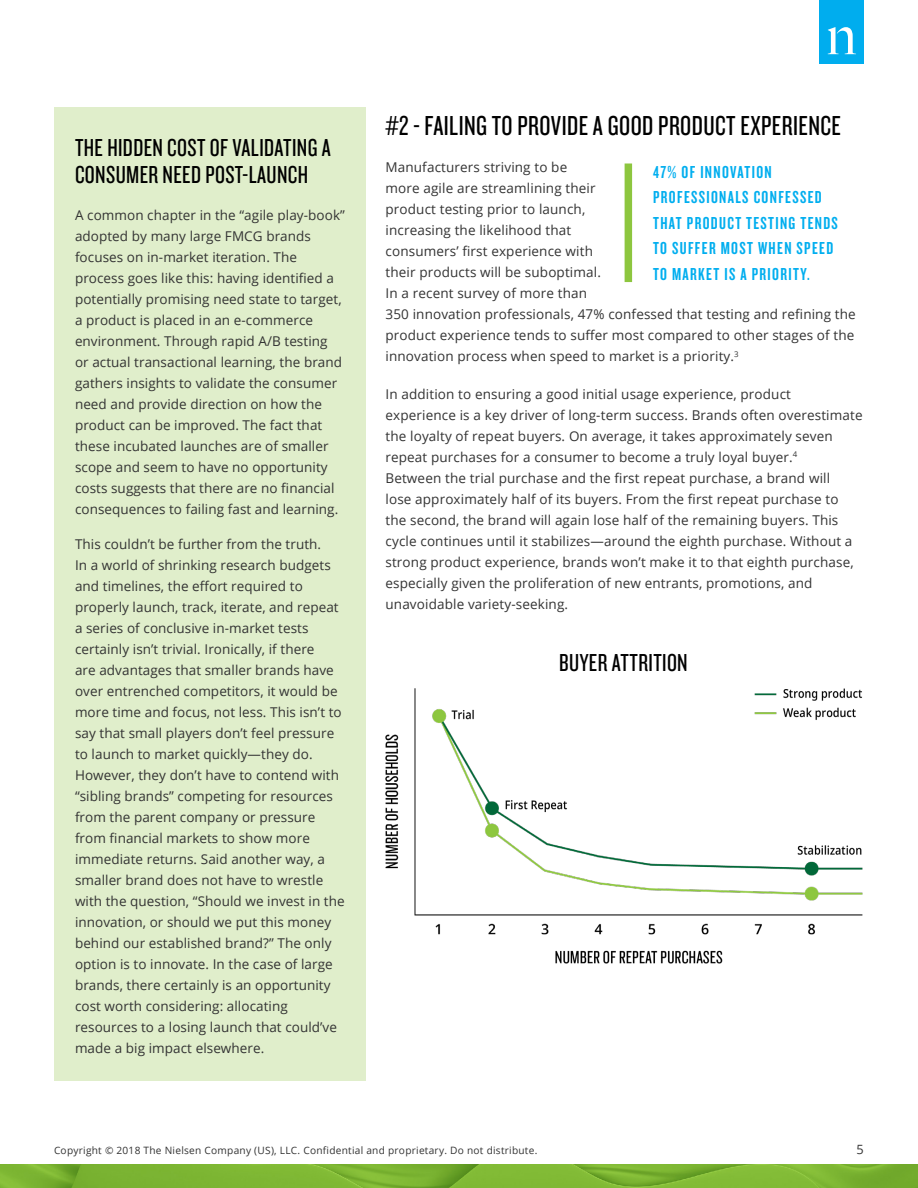
<style>
.page{position:relative;width:918px;height:1188px;background:#fff}
.page>*{position:absolute;margin:0;border:0;box-sizing:border-box;transform-origin:0 0}
.t1{font:28.5px "Knockout 28 Junior Feathrwt";letter-spacing:.015em;color:#000}
.t2{font:25.5px/27px "Knockout 28 Junior Feathrwt";letter-spacing:.015em;color:#000}
.t3{font:18px/25.5px "Knockout 48 Featherweight";letter-spacing:.075em;color:#00aeef}
.t4{font:13.5px/21px "Open Sans";letter-spacing:.005em;color:#333}
.t5{font:700 13.5px/21px "Open Sans";letter-spacing:.01em;color:#333}
.t6{font:12.75px "Open Sans";color:#333}
.t7{font:10.2px "Open Sans";letter-spacing:.025em;color:#333}
</style>
<div class="page">
<div style="left:820px;top:0;width:44px;height:63px;background:#00adee"></div>
<svg style="left:828px;top:27px;width:28px;height:27px"></svg>
<img style="left:0;top:1164px;width:918px;height:24px">
<div style="left:54px;top:107px;width:312px;height:974px;background:#e0eecb"></div>
<div style="left:625px;top:164px;width:7px;height:118px;background:#8dc63f"></div>
<img style="left:385px;top:688px;width:478px;height:276px">
<h2 class="t2" style="left:75px;top:133px;width:257px">THE HIDDEN COST OF VALIDATING A<br>CONSUMER NEED POST-LAUNCH</h2>
<p class="t4" style="left:75px;top:204px;width:271px">A common chapter in the “agile play-book” adopted by many large FMCG brands focuses on in-market iteration. The process goes like this: having identified a potentially promising need state to target, a product is placed in an e-commerce environment. Through rapid A/B testing<br>or actual transactional learning, the brand gathers insights to validate the consumer need and provide direction on how the product can be improved. The fact that these incubated launches are of smaller scope and seem to have no opportunity costs suggests that there are no financial consequences to failing fast and learning.</p>
<p class="t4" style="left:75px;top:533px;width:271px">This couldn’t be further from the truth.<br>In a world of shrinking research budgets and timelines, the effort required to properly launch, track, iterate, and repeat a series of conclusive in-market tests certainly isn’t trivial. Ironically, if there<br>are advantages that smaller brands have over entrenched competitors, it would be more time and focus, not less. This isn’t to say that small players don’t feel pressure to launch to market quickly—they do.<br>However, they don’t have to contend with “sibling brands” competing for resources from the parent company or pressure from financial markets to show more immediate returns. Said another way, a smaller brand does not have to wrestle with the question, “Should we invest in the innovation, or should we put this money behind our established brand?” The only option is to innovate. In the case of large brands, there certainly is an opportunity cost worth considering: allocating resources to a losing launch that could’ve made a big impact elsewhere.</p>
<p class="t5" style="left:128px;top:247px;width:212px">The hidden cost of validating a c n umer need post-launch</p>
<p class="t5" style="left:128px;top:337px;width:223px">A common chapter in the “agile play-book” adopted by many large FMCG brands focuses on in-market iteration. The process goes like this: having identified a potentially promising need</p>
<h1 class="t1" style="left:386px;top:108px;width:457px">#2 - FAILING TO PROVIDE A GOOD PRODUCT EXPERIENCE</h1>
<p class="t4" style="left:386px;top:157px;width:472px">Manufacturers striving to be<br>more agile are streamlining their<br>product testing prior to launch,<br>increasing the likelihood that<br>consumers’ first experience with<br>their products will be suboptimal.<br>In a recent survey of more than<br>350 innovation professionals, 47% confessed that testing and refining the product experience tends to suffer most compared to other stages of the innovation process when speed to market is a priority.<sup>3</sup></p>
<p class="t4" style="left:386px;top:383px;width:479px">In addition to ensuring a good initial usage experience, product experience is a key driver of long-term success. Brands often overestimate the loyalty of repeat buyers. On average, it takes approximately seven repeat purchases for a consumer to become a truly loyal buyer.<sup>4<br></sup>Between the trial purchase and the first repeat purchase, a brand will<br>lose approximately half of its buyers. From the first repeat purchase to the second, the brand will again lose half of the remaining buyers. This cycle continues until it stabilizes—around the eighth purchase. Without a strong product experience, brands won’t make it to that eighth purchase, especially given the proliferation of new entrants, promotions, and unavoidable variety-seeking.</p>
<h3 class="t3" style="left:653px;top:159px;width:186px">47% OF INNOVATION<br>PROFESSIONALS CONFESSED<br>THAT PRODUCT TESTING TENDS<br>TO SUFFER MOST WHEN SPEED<br>TO MARKET IS A PRIORITY.</h3>
<h2 class="t2" style="left:559px;top:649px;width:130px">BUYER ATTRITION</h2>
<p class="t7" style="left:54px;top:1144px;width:485px">Copyright © 2018 The Nielsen Company (US), LLC. Confidential and proprietary. Do not distribute.</p>
<p class="t6" style="left:856px;top:1141px;width:9px">5</p>
</div>
